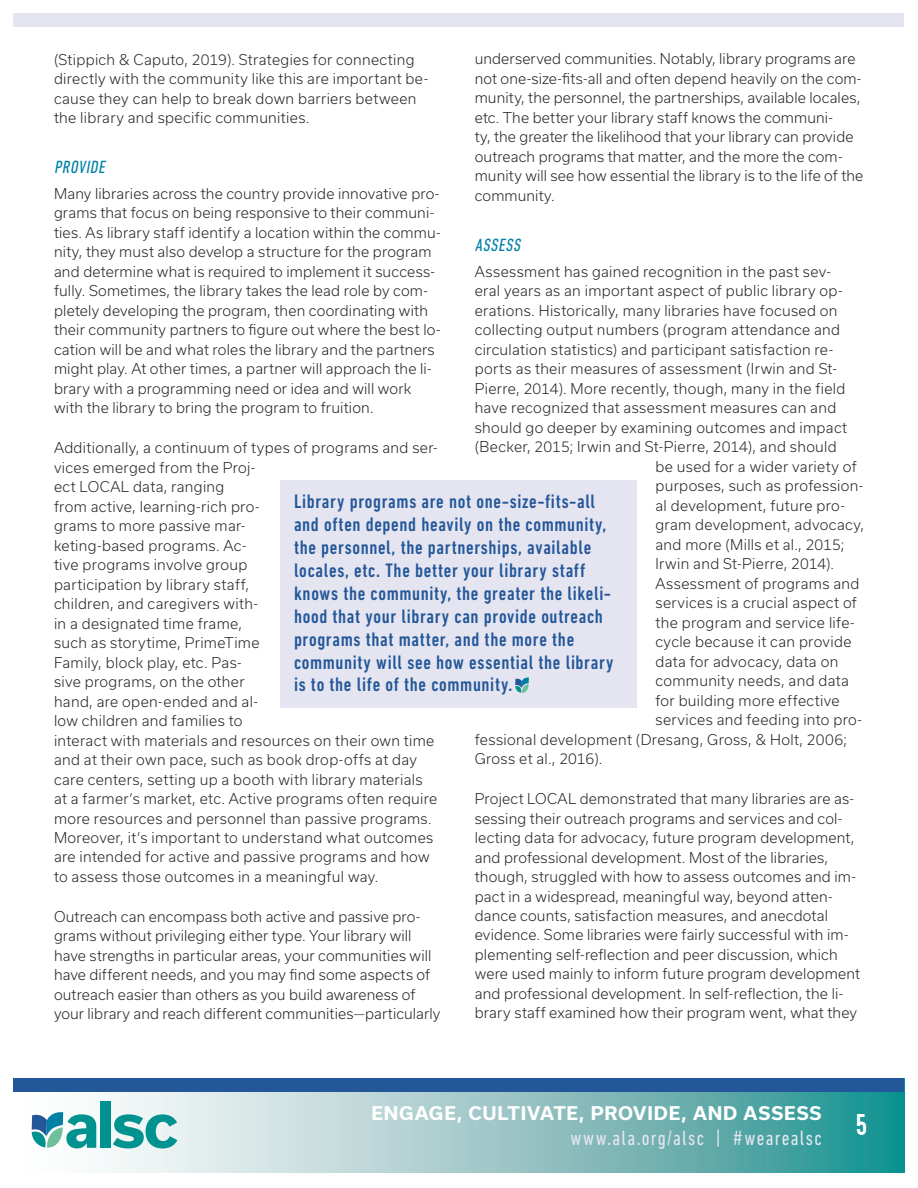
<style>
.page{position:relative;width:918px;height:1188px;background:#fff}
.page>*{position:absolute;margin:0;border:0;box-sizing:border-box;transform-origin:0 0}
.t1{font:condensed 21px "DIN Next LT Pro";letter-spacing:.06em;color:#e4e5f0}
.t2{font:500 condensed 19.8px/23px "DIN Next LT Pro";letter-spacing:.035em;color:#245799}
.t3{font:700 18px "Usual";letter-spacing:.045em;color:#fff}
.t4{font:italic condensed 18px "DIN Next LT Pro";color:#0080a6}
.t5{font:300 14.25px/19.5px "Usual";letter-spacing:.015em;color:#231f20}
</style>
<div class="page">
<svg style="left:31px;top:1092px;width:873px;height:81px;background:#95c6c6"></svg>
<div style="left:14px;top:14px;width:890px;height:13px;background:#e4e5f0"></div>
<div style="left:14px;top:1078px;width:890px;height:14px;background:#245799"></div>
<svg style="left:32px;top:1112px;width:64px;height:36px"></svg>
<div style="left:101px;top:1101px;width:10px;height:47px;background:#00928f"></div>
<svg style="left:113px;top:1114px;width:64px;height:34px;background:#66bcba"></svg>
<div style="left:280px;top:480px;width:358px;height:228px;background:#e4e5f0"></div>
<svg style="left:515px;top:678px;width:14px;height:15px"></svg>
<p class="t5" style="left:54px;top:50px;width:376px">(Stippich &amp; Caputo, 2019). Strategies for connecting directly with the community like this are important be&shy;cause they can help to break down barriers between the library and specific communities.</p>
<p class="t4" style="left:54px;top:157px;width:56px">PROVIDE</p>
<p class="t5" style="left:54px;top:184px;width:388px">Many libraries across the country provide innovative pro&shy;grams that focus on being responsive to their communi&shy;ties. As library staff identify a location within the commu&shy;nity, they must also develop a structure for the program and determine what is required to implement it success&shy;fully. Sometimes, the library takes the lead role by com&shy;pletely developing the program, then coordinating with their community partners to figure out where the best lo&shy;cation will be and what roles the library and the partners might play. At other times, a partner will approach the li&shy;brary with a programming need or idea and will work with the library to bring the program to fruition.</p>
<p class="t5" style="left:54px;top:438px;width:385px">Additionally, a continuum of types of programs and ser&shy;vices emerged from the Proj-<br>ect LOCAL data, ranging<br>from active, learning-rich pro-<br>grams to more passive mar-<br>keting-based programs. Ac-<br>tive programs involve group<br>participation by library staff,<br>children, and caregivers with-<br>in a designated time frame,<br>such as storytime, PrimeTime<br>Family, block play, etc. Pas-<br>sive programs, on the other<br>hand, are open-ended and al-<br>low children and families to<br>interact with materials and resources on their own time and at their own pace, such as book drop-offs at day care centers, setting up a booth with library materials at a farmer’s market, etc. Active programs often require more resources and personnel than passive programs.<br>Moreover, it’s important to understand what outcomes are intended for active and passive programs and how to assess those outcomes in a meaningful way.</p>
<p class="t5" style="left:54px;top:907px;width:388px">Outreach can encompass both active and passive pro&shy;grams without privileging either type. Your library will have strengths in particular areas, your communities will have different needs, and you may find some aspects of outreach easier than others as you build awareness of your library and reach different communities—particularly</p>
<p class="t5" style="left:475px;top:49px;width:390px">underserved communities. Notably, library programs are not one-size-fits-all and often depend heavily on the com&shy;munity, the personnel, the partnerships, available locales, etc. The better your library staff knows the communi-<br>ty, the greater the likelihood that your library can provide outreach programs that matter, and the more the com&shy;munity will see how essential the library is to the life of the community.</p>
<p class="t4" style="left:475px;top:235px;width:51px">ASSESS</p>
<p class="t5" style="left:475px;top:262px;width:358px">Assessment has gained recognition in the past sev-</p>
<p class="t5" style="left:475px;top:281px;width:370px">eral years as an important aspect of public library op-</p>
<p class="t5" style="left:475px;top:301px;width:364px">erations. Historically, many libraries have focused on</p>
<p class="t5" style="left:475px;top:320px;width:367px">collecting output numbers (program attendance and</p>
<p class="t5" style="left:475px;top:340px;width:360px">circulation statistics) and participant satisfaction re-</p>
<p class="t5" style="left:475px;top:359px;width:364px">ports as their measures of assessment (Irwin and St-</p>
<p class="t5" style="left:475px;top:379px;width:372px">Pierre, 2014). More recently, though, many in the field</p>
<p class="t5" style="left:475px;top:398px;width:363px">have recognized that assessment measures can and</p>
<p class="t5" style="left:475px;top:418px;width:374px">should go deeper by examining outcomes and impact</p>
<p class="t5" style="left:475px;top:437px;width:364px">(Becker, 2015; Irwin and St-Pierre, 2014), and should</p>
<p class="t5" style="left:655px;top:457px;width:203px">be used for a wider variety of</p>
<p class="t5" style="left:655px;top:476px;width:209px">purposes, such as profession-</p>
<p class="t5" style="left:655px;top:496px;width:191px">al development, future pro-</p>
<p class="t5" style="left:655px;top:515px;width:210px">gram development, advocacy,</p>
<p class="t5" style="left:655px;top:535px;width:191px">and more (Mills et al., 2015;</p>
<p class="t5" style="left:655px;top:554px;width:180px">Irwin and St-Pierre, 2014).</p>
<p class="t5" style="left:655px;top:574px;width:206px">Assessment of programs and</p>
<p class="t5" style="left:655px;top:593px;width:203px">services is a crucial aspect of</p>
<p class="t5" style="left:655px;top:613px;width:201px">the program and service life-</p>
<p class="t5" style="left:655px;top:632px;width:198px">cycle because it can provide</p>
<p class="t5" style="left:655px;top:652px;width:184px">data for advocacy, data on</p>
<p class="t5" style="left:655px;top:671px;width:195px">community needs, and data</p>
<p class="t5" style="left:655px;top:691px;width:186px">for building more effective</p>
<p class="t5" style="left:655px;top:710px;width:208px">services and feeding into pro-</p>
<p class="t5" style="left:475px;top:730px;width:374px">fessional development (Dresang, Gross, &amp; Holt, 2006;</p>
<p class="t5" style="left:475px;top:749px;width:129px">Gross et al., 2016).</p>
<p class="t5" style="left:475px;top:789px;width:387px">Project LOCAL demonstrated that many libraries are as&shy;sessing their outreach programs and services and col&shy;lecting data for advocacy, future program development, and professional development. Most of the libraries, though, struggled with how to assess outcomes and im&shy;pact in a widespread, meaningful way, beyond atten&shy;dance counts, satisfaction measures, and anecdotal evidence. Some libraries were fairly successful with im&shy;plementing self-reflection and peer discussion, which were used mainly to inform future program development and professional development. In self-reflection, the li&shy;brary staff examined how their program went, what they</p>
<p class="t2" style="left:294px;top:490px;width:321px">Library programs are not one-size-fits-all and often depend heavily on the community, the personnel, the partnerships, available locales, etc. The better your library staff knows the community, the greater the likeli&shy;hood that your library can provide outreach programs that matter, and the more the community will see how essential the library is to the life of the community.</p>
<p class="t3" style="left:371px;top:1103px;width:452px">ENGAGE, CULTIVATE, PROVIDE, AND ASSESS</p>
<h1 class="t1" style="left:570px;top:1126px;width:298px">www.ala.org/alsc | #wearealsc <sup>5</sup></h1>
</div>
